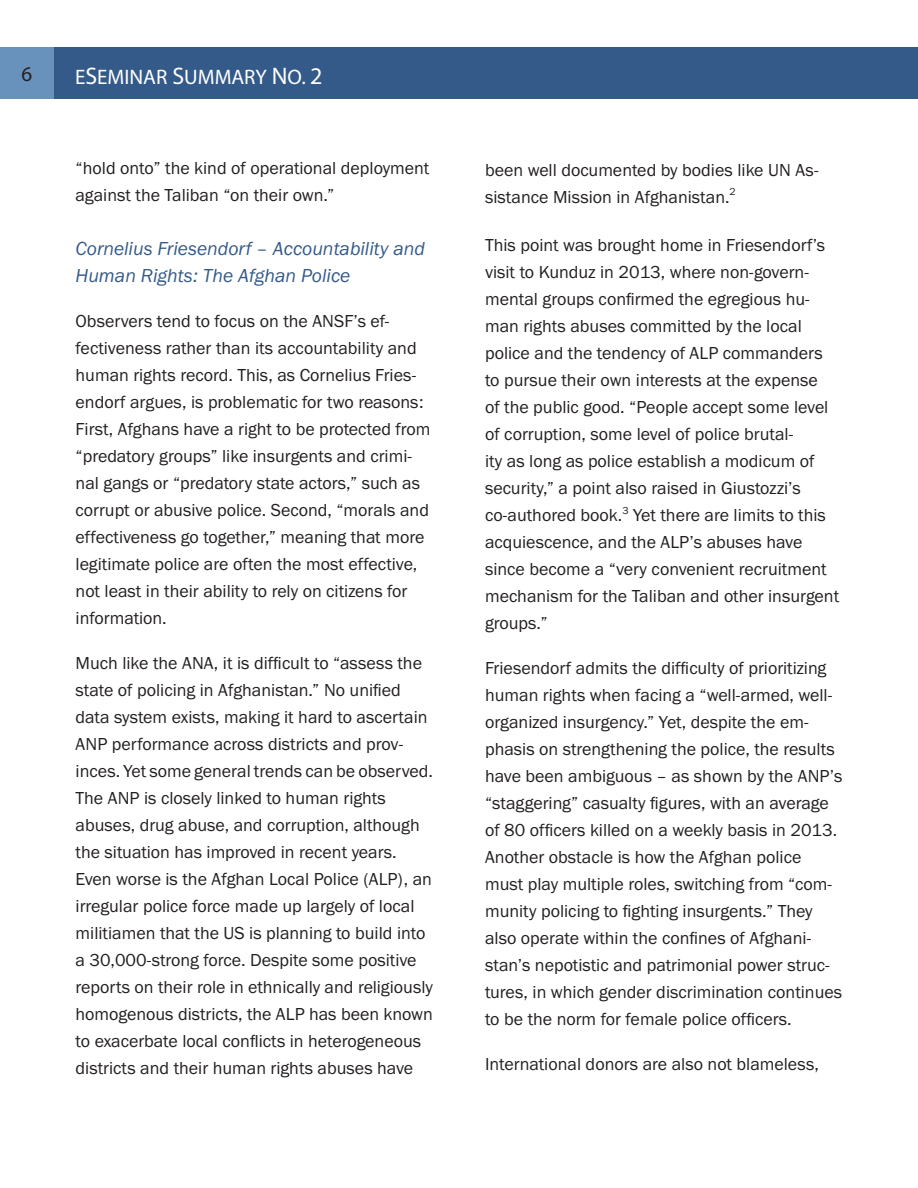
<style>
.page{position:relative;width:918px;height:1188px;background:#fff}
.page>*{position:absolute;margin:0;border:0;box-sizing:border-box;transform-origin:0 0}
.t1{font:21px "Myriad Pro";color:#fff}
.t2{font:21px "Myriad Pro";color:#231f20}
.t3{font:19.5px/27px "Franklin Gothic URW Boo Ita";color:#345a8a}
.t4{font:18px/27px "Franklin Gothic URW Boo";color:#231f20}
.s1{font-size:24px}
.s2{font-family:"Franklin Gothic URW Boo"}
</style>
<div class="page">
<div style="left:54px;top:48px;width:864px;height:51px;background:#345a8a"></div>
<div style="left:0;top:48px;width:54px;height:51px;background:#6892bb"></div>
<p class="t2" style="left:22px;top:61px;width:12px">6</p>
<p class="t1" style="left:75px;top:64px;width:249px">E<span class="s1">S</span>EMINAR <span class="s1">S</span>UMMARY <span class="s1">N</span>O. <span class="s1">2</span></p>
<p class="t4" style="left:76px;top:154px;width:355px">“hold onto” the kind of operational deployment against the Taliban “on their own.”</p>
<p class="t3" style="left:76px;top:235px;width:351px">Cornelius Friesendorf <span class="s2">–</span> Accountability and<br>Human Rights: The Afghan Police</p>
<p class="t4" style="left:76px;top:307px;width:357px">Observers tend to focus on the ANSF’s ef&shy;fectiveness rather than its accountability and human rights record. This, as Cornelius Fries&shy;endorf argues, is problematic for two reasons:<br>First, Afghans have a right to be protected from “predatory groups” like insurgents and crimi&shy;nal gangs or “predatory state actors,” such as corrupt or abusive police. Second, “morals and effectiveness go together,” meaning that more legitimate police are often the most effective, not least in their ability to rely on citizens for information.</p>
<p class="t4" style="left:76px;top:649px;width:359px">Much like the ANA, it is difficult to “assess the state of policing in Afghanistan.” No unified data system exists, making it hard to ascertain ANP performance across districts and prov&shy;inces. Yet some general trends can be observed.<br>The ANP is closely linked to human rights abuses, drug abuse, and corruption, although the situation has improved in recent years.<br>Even worse is the Afghan Local Police (ALP), an irregular police force made up largely of local militiamen that the US is planning to build into a 30,000-strong force. Despite some positive reports on their role in ethnically and religiously homogenous districts, the ALP has been known to exacerbate local conflicts in heterogeneous districts and their human rights abuses have</p>
<p class="t4" style="left:485px;top:156px;width:335px">been well documented by bodies like UN As&shy;sistance Mission in Afghanistan.<sup>2</sup></p>
<p class="t4" style="left:485px;top:231px;width:356px">This point was brought home in Friesendorf’s visit to Kunduz in 2013, where non-govern&shy;mental groups confirmed the egregious hu&shy;man rights abuses committed by the local police and the tendency of ALP commanders to pursue their own interests at the expense<br>of the public good. “People accept some level of corruption, some level of police brutal-<br>ity as long as police establish a modicum of security,” a point also raised in Giustozzi’s co-authored book.<sup>3</sup> Yet there are limits to this acquiescence, and the ALP’s abuses have since become a “very convenient recruitment mechanism for the Taliban and other insurgent groups.”</p>
<p class="t4" style="left:485px;top:654px;width:359px">Friesendorf admits the difficulty of prioritizing human rights when facing a “well-armed, well&shy;organized insurgency.” Yet, despite the em&shy;phasis on strengthening the police, the results have been ambiguous – as shown by the ANP’s “staggering” casualty figures, with an average of 80 officers killed on a weekly basis in 2013.<br>Another obstacle is how the Afghan police must play multiple roles, switching from “com&shy;munity policing to fighting insurgents.” They also operate within the confines of Afghani&shy;stan’s nepotistic and patrimonial power struc&shy;tures, in which gender discrimination continues to be the norm for female police officers.</p>
<p class="t4" style="left:485px;top:1050px;width:335px">International donors are also not blameless,</p>
</div>
